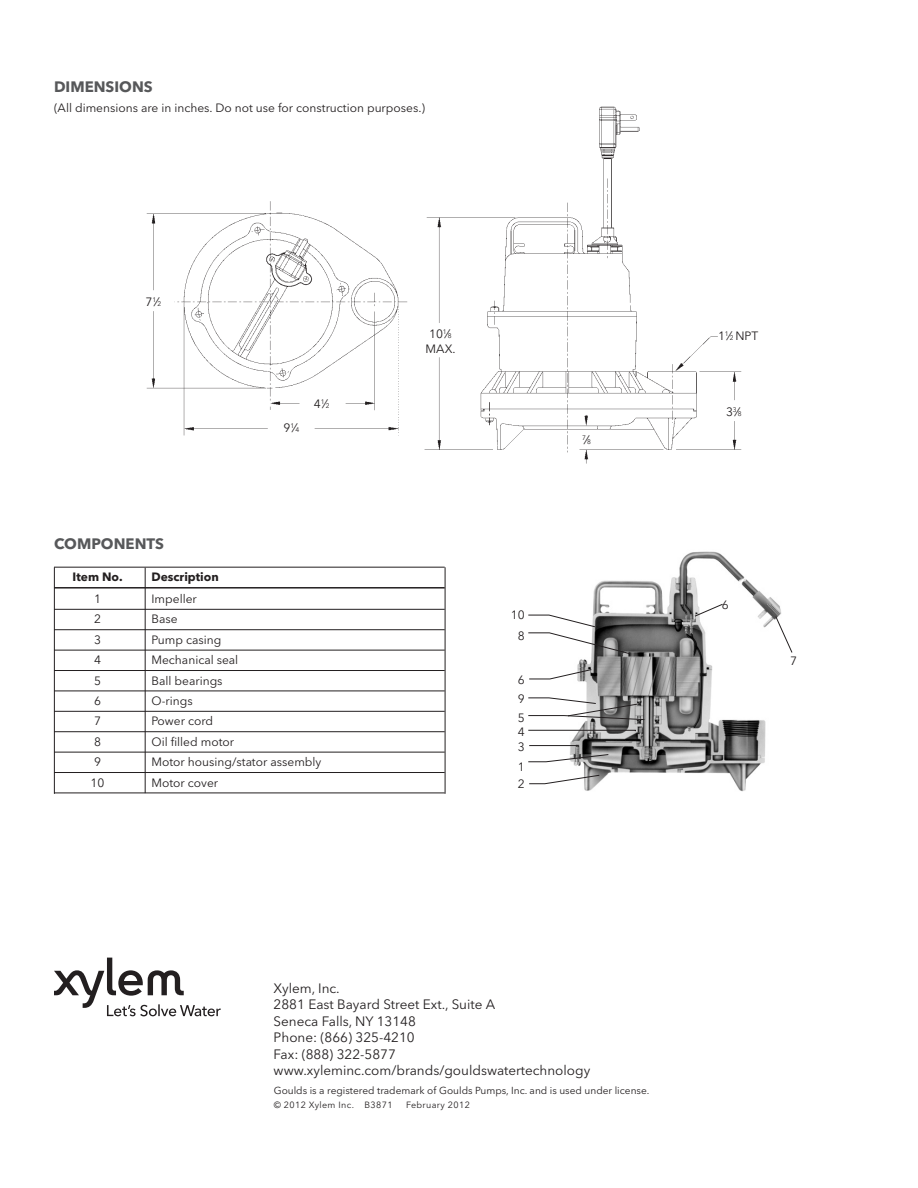
<style>
.page{position:relative;width:918px;height:1188px;background:#fff}
.page>*{position:absolute;margin:0;border:0;box-sizing:border-box;transform-origin:0 0}
.t1{font:700 15px "Avenir Next LT Pro";color:#57585a}
.address{font:13.5px/16.5px "Avenir Next LT Pro";color:#231f20}
.t2{font:12px "Avenir Next LT Pro";color:#231f20}
.t3{font:700 12px "Avenir Next LT Pro";color:#231f20}
.t4{font:10.2px "Avenir Next LT Pro";color:#231f20}
.t5{font:9px "Avenir Next LT Pro";letter-spacing:.04em;color:#231f20}
.t6{font:6.6px "Avenir Next LT Pro";color:#231f20}
.s1{font-size:6.6px}
.s2{font-size:12px}
</style>
<div class="page">
<img style="left:528px;top:551px;width:253px;height:241px">
<hr style="left:54px;top:567px;width:391px;height:1px;background:#231f20">
<hr style="left:54px;top:587px;width:391px;height:2px;background:#231f20">
<hr style="left:54px;top:609px;width:391px;height:1px;background:#231f20">
<hr style="left:54px;top:629px;width:391px;height:1px;background:#231f20">
<hr style="left:54px;top:650px;width:391px;height:1px;background:#231f20">
<hr style="left:54px;top:670px;width:391px;height:1px;background:#231f20">
<hr style="left:54px;top:691px;width:391px;height:1px;background:#231f20">
<hr style="left:54px;top:711px;width:391px;height:1px;background:#231f20">
<hr style="left:54px;top:731px;width:391px;height:1px;background:#231f20">
<hr style="left:54px;top:752px;width:391px;height:1px;background:#231f20">
<hr style="left:54px;top:772px;width:391px;height:1px;background:#231f20">
<hr style="left:54px;top:793px;width:391px;height:1px;background:#231f20">
<hr style="left:54px;top:567px;width:1px;height:227px;background:#231f20">
<hr style="left:445px;top:567px;width:1px;height:227px;background:#231f20">
<hr style="left:145px;top:568px;width:1px;height:225px;background:#231f20">
<svg style="left:54px;top:958px;width:167px;height:58px"></svg>
<svg style="left:528px;top:669px;width:64px;height:11px"></svg>
<svg style="left:528px;top:754px;width:81px;height:9px"></svg>
<svg style="left:528px;top:774px;width:72px;height:10px"></svg>
<svg style="left:528px;top:614px;width:103px;height:41px"></svg>
<svg style="left:528px;top:697px;width:117px;height:23px"></svg>
<svg style="left:528px;top:730px;width:108px;height:2px"></svg>
<hr style="left:529px;top:745px;width:49px;height:1px;background:#231f20">
<svg style="left:694px;top:603px;width:30px;height:14px"></svg>
<svg style="left:775px;top:616px;width:18px;height:37px"></svg>
<img style="left:146px;top:106px;width:596px;height:358px">
<p class="t1" style="left:54px;top:78px;width:100px">DIMENSIONS</p>
<p class="t2" style="left:54px;top:100px;width:373px">(All dimensions are in inches. Do not use for construction purposes.)</p>
<p class="t2" style="left:146px;top:294px;width:17px">7<sup>1</sup>⁄<span class="s1">2</span></p>
<p class="t2" style="left:283px;top:421px;width:17px">9<sup>1</sup>⁄<span class="s1">4</span></p>
<p class="t2" style="left:314px;top:396px;width:17px">4<sup>1</sup>⁄<span class="s1">2</span></p>
<p class="t1" style="left:54px;top:534px;width:112px">COMPONENTS</p>
<p class="t3" style="left:73px;top:569px;width:52px">Item No.</p>
<p class="t3" style="left:152px;top:569px;width:69px">Description</p>
<p class="t2" style="left:94px;top:592px;width:8px">1</p>
<p class="t2" style="left:152px;top:592px;width:47px">Impeller</p>
<p class="t2" style="left:94px;top:612px;width:8px">2</p>
<p class="t2" style="left:152px;top:612px;width:28px">Base</p>
<p class="t2" style="left:94px;top:632px;width:8px">3</p>
<p class="t2" style="left:152px;top:632px;width:71px">Pump casing</p>
<p class="t2" style="left:94px;top:653px;width:8px">4</p>
<p class="t2" style="left:152px;top:653px;width:88px">Mechanical seal</p>
<p class="t2" style="left:94px;top:673px;width:8px">5</p>
<p class="t2" style="left:152px;top:673px;width:73px">Ball bearings</p>
<p class="t2" style="left:94px;top:694px;width:8px">6</p>
<p class="t2" style="left:152px;top:694px;width:43px">O-rings</p>
<p class="t2" style="left:94px;top:714px;width:8px">7</p>
<p class="t2" style="left:152px;top:714px;width:63px">Power cord</p>
<p class="t2" style="left:94px;top:734px;width:8px">8</p>
<p class="t2" style="left:152px;top:734px;width:84px">Oil filled motor</p>
<p class="t2" style="left:94px;top:755px;width:8px">9</p>
<p class="t2" style="left:152px;top:755px;width:171px">Motor housing/stator assembly</p>
<p class="t2" style="left:91px;top:775px;width:15px">10</p>
<p class="t2" style="left:152px;top:775px;width:68px">Motor cover</p>
<p class="t2" style="left:429px;top:327px;width:24px">10<sup>1</sup>⁄<span class="s1">8</span></p>
<p class="t2" style="left:426px;top:341px;width:31px">MAX.</p>
<p class="t6" style="left:582px;top:435px;width:10px">7<span class="s2">⁄</span>8</p>
<p class="t2" style="left:511px;top:608px;width:15px">10</p>
<p class="t2" style="left:518px;top:628px;width:8px">8</p>
<p class="t2" style="left:518px;top:673px;width:8px">6</p>
<p class="t2" style="left:518px;top:692px;width:8px">9</p>
<p class="t2" style="left:518px;top:711px;width:8px">5</p>
<p class="t2" style="left:518px;top:725px;width:8px">4</p>
<p class="t2" style="left:518px;top:739px;width:8px">3</p>
<p class="t2" style="left:518px;top:760px;width:8px">1</p>
<p class="t2" style="left:518px;top:777px;width:8px">2</p>
<p class="t2" style="left:718px;top:329px;width:42px">1<sup>1</sup>⁄<span class="s1">2</span> NPT</p>
<p class="t2" style="left:726px;top:405px;width:17px">3<sup>3</sup>⁄<span class="s1">8</span></p>
<p class="t2" style="left:722px;top:598px;width:8px">6</p>
<p class="t2" style="left:790px;top:654px;width:8px">7</p>
<p class="address" style="left:274px;top:980px;width:68px">Xylem, Inc.</p>
<p class="address" style="left:274px;top:996px;width:223px">2881 East Bayard Street Ext., Suite A</p>
<p class="address" style="left:274px;top:1013px;width:144px">Seneca Falls, NY 13148</p>
<p class="address" style="left:274px;top:1029px;width:143px">Phone: (866) 325-4210<br>Fax: (888) 322-5877</p>
<p class="address" style="left:274px;top:1062px;width:318px">www.xyleminc.com/brands/gouldswatertechnology</p>
<p class="t4" style="left:274px;top:1085px;width:377px">Goulds is a registered trademark of Goulds Pumps, Inc. and is used under license.</p>
<p class="t5" style="left:274px;top:1099px;width:120px">© 2012 Xylem Inc. B3871</p>
<p class="t5" style="left:406px;top:1099px;width:65px">February 2012</p>
</div>
